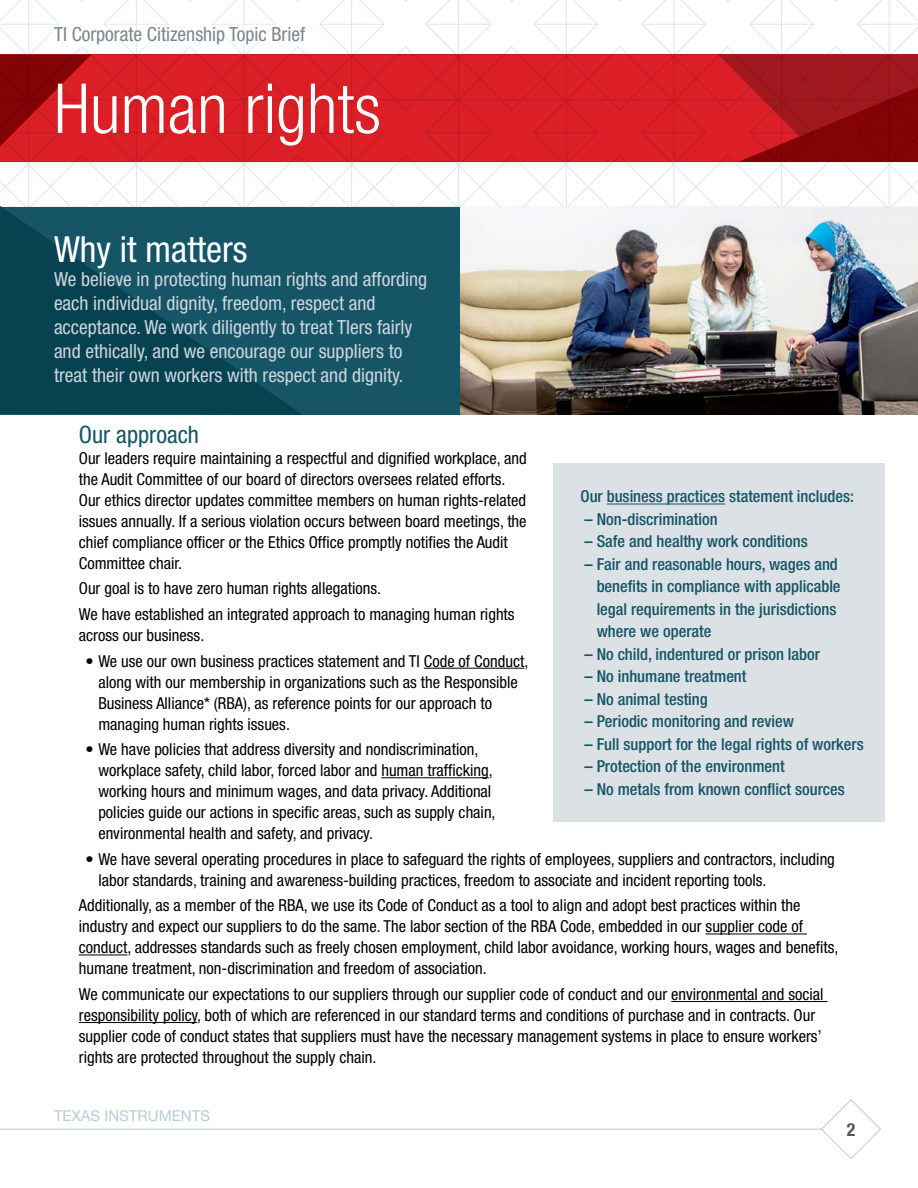
<style>
.page{position:relative;width:918px;height:1188px;background:#fff}
.page>*{position:absolute;margin:0;border:0;box-sizing:border-box;transform-origin:0 0}
.t1{font:300 condensed 69px "Helvetica Neue LT Std";color:#fff}
.t2{font:condensed 36px "Helvetica Neue LT Std";color:#fff}
.t3{font:condensed 24px "Helvetica Neue LT Std";color:#155566}
.t4{font:condensed 19.5px/24px "Helvetica Neue LT Std";color:#cdd6dd}
.t5{font:condensed 19.5px "Helvetica Neue LT Std";color:#79858d}
.t6{font:700 condensed 18px "Helvetica Neue LT Std";color:#55575a}
.t7{font:condensed 16.5px/21px "Helvetica Neue LT Std";color:#000}
.t8{font:500 condensed 16.5px/22.5px "Helvetica Neue LT Std";color:#155566}
.t9{font:15px "Helvetica Neue LT Std";color:#bbccd5}
</style>
<div class="page">
<svg style="left:820px;top:1099px;width:61px;height:60px"></svg>
<hr style="left:0;top:1129px;width:822px;height:1px;background:#bbccd5">
<svg style="left:0;top:0;width:918px;height:207px"></svg>
<div style="left:42px;top:14px;width:275px;height:42px;background:#fff"></div>
<div style="left:0;top:207px;width:460px;height:208px;background:#155566"></div>
<svg style="left:0;top:206px;width:303px;height:209px"></svg>
<img style="left:460px;top:207px;width:458px;height:208px">
<hr style="left:424px;top:668px;width:100px;height:1px;background:#000">
<hr style="left:381px;top:777px;width:108px;height:1px;background:#000">
<hr style="left:706px;top:934px;width:101px;height:1px;background:#000">
<hr style="left:79px;top:955px;width:48px;height:1px;background:#000">
<hr style="left:671px;top:1001px;width:157px;height:1px;background:#000">
<hr style="left:79px;top:1022px;width:118px;height:1px;background:#000">
<div style="left:554px;top:463px;width:331px;height:359px;background:#dbe1e5"></div>
<hr style="left:607px;top:504px;width:118px;height:1px;background:#155566">
<p class="t5" style="left:54px;top:23px;width:253px">TI Corporate Citizenship Topic Brief</p>
<h1 class="t1" style="left:54px;top:69px;width:328px">Human rights</h1>
<h2 class="t2" style="left:54px;top:228px;width:195px">Why it matters</h2>
<p class="t4" style="left:54px;top:267px;width:375px">We believe in protecting human rights and affording each individual dignity, freedom, respect and acceptance. We work diligently to treat TIers fairly and ethically, and we encourage our suppliers to treat their own workers with respect and dignity.</p>
<h3 class="t3" style="left:79px;top:420px;width:122px">Our approach</h3>
<p class="t7" style="left:79px;top:447px;width:449px">Our leaders require maintaining a respectful and dignified workplace, and the Audit Committee of our board of directors oversees related efforts.<br>Our ethics director updates committee members on human rights-related issues annually. If a serious violation occurs between board meetings, the chief compliance officer or the Ethics Office promptly notifies the Audit Committee chair.</p>
<p class="t7" style="left:79px;top:576px;width:437px;line-height:25.7px">Our goal is to have zero human rights allegations.<br>We have established an integrated approach to managing human rights</p>
<p class="t7" style="left:79px;top:625px;width:127px">across our business.</p>
<p class="t7" style="left:98px;top:650px;width:431px;text-indent:-13px">• We use our own business practices statement and TI Code of Conduct, along with our membership in organizations such as the Responsible Business Alliance* (RBA), as reference points for our approach to managing human rights issues.</p>
<p class="t7" style="left:98px;top:739px;width:399px;text-indent:-13px">• We have policies that address diversity and nondiscrimination, workplace safety, child labor, forced labor and human trafficking, working hours and minimum wages, and data privacy. Additional policies guide our actions in specific areas, such as supply chain, environmental health and safety, and privacy.</p>
<p class="t7" style="left:98px;top:848px;width:738px;text-indent:-13px">• We have several operating procedures in place to safeguard the rights of employees, suppliers and contractors, including labor standards, training and awareness-building practices, freedom to associate and incident reporting tools.</p>
<p class="t7" style="left:79px;top:895px;width:761px">Additionally, as a member of the RBA, we use its Code of Conduct as a tool to align and adopt best practices within the industry and expect our suppliers to do the same. The labor section of the RBA Code, embedded in our supplier code of conduct, addresses standards such as freely chosen employment, child labor avoidance, working hours, wages and benefits, humane treatment, non-discrimination and freedom of association.</p>
<p class="t7" style="left:79px;top:984px;width:746px">We communicate our expectations to our suppliers through our supplier code of conduct and our environmental and social responsibility policy, both of which are referenced in our standard terms and conditions of purchase and in contracts. Our supplier code of conduct states that suppliers must have the necessary management systems in place to ensure workers’ rights are protected throughout the supply chain.</p>
<p class="t8" style="left:580px;top:485px;width:275px">Our business practices statement includes:</p>
<p class="t8" style="left:584px;top:508px;width:135px">– Non-discrimination</p>
<p class="t8" style="left:584px;top:530px;width:225px">– Safe and healthy work conditions</p>
<p class="t8" style="left:597px;top:553px;width:245px;text-indent:-12px">– Fair and reasonable hours, wages and benefits in compliance with applicable legal requirements in the jurisdictions where we operate</p>
<p class="t8" style="left:584px;top:643px;width:237px">– No child, indentured or prison labor</p>
<p class="t8" style="left:584px;top:665px;width:164px">– No inhumane treatment</p>
<p class="t8" style="left:584px;top:688px;width:125px">– No animal testing</p>
<p class="t8" style="left:584px;top:710px;width:211px">– Periodic monitoring and review</p>
<p class="t8" style="left:584px;top:733px;width:281px">– Full support for the legal rights of workers</p>
<p class="t8" style="left:584px;top:755px;width:202px">– Protection of the environment</p>
<p class="t8" style="left:584px;top:778px;width:262px">– No metals from known conflict sources</p>
<p class="t9" style="left:54px;top:1107px;width:158px">TEXAS INSTRUMENTS</p>
<p class="t6" style="left:847px;top:1118px;width:10px">2</p>
</div>
